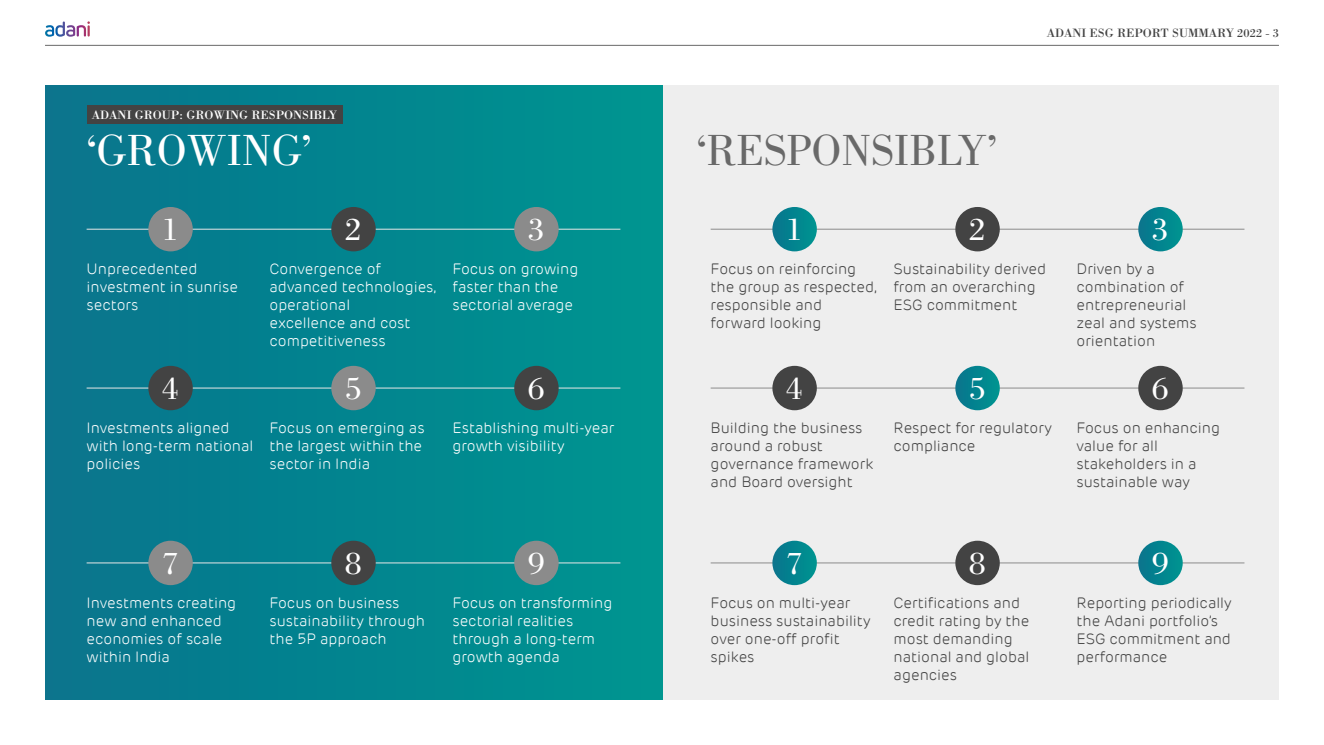
<style>
.page{position:relative;width:1324px;height:745px;background:#fff}
.page>*{position:absolute;margin:0;border:0;box-sizing:border-box;transform-origin:0 0}
.t1{font:45px "Bodoni Std";color:#696969}
.t2{font:45px "Bodoni Std";color:#fff}
.t3{font:32.5px "Bodoni Std";color:#fff}
.t4{font:300 15px/18px "Adani";color:#434343}
.t5{font:300 15px/18px "Adani";color:#fff}
.t6{font:12.5px "Bodoni Std";color:#fff}
.t7{font:12.5px "Bodoni Std";color:#434343}
</style>
<div class="page">
<div style="left:662px;top:85px;width:616px;height:614px;background:#eee"></div>
<hr style="left:710px;top:229px;width:534px;height:1px;background:#8b8b8b">
<hr style="left:710px;top:387px;width:534px;height:1px;background:#8b8b8b">
<hr style="left:710px;top:562px;width:534px;height:1px;background:#8b8b8b">
<div style="left:772px;top:207px;width:44px;height:44px;background:linear-gradient(to right,#107790,#00928f);border-radius:22px"></div>
<div style="left:772px;top:365px;width:44px;height:45px;background:#434343;border-radius:50%"></div>
<svg style="left:772px;top:540px;width:44px;height:45px;background:#0a8791"></svg>
<div style="left:955px;top:207px;width:44px;height:44px;background:#434343;border-radius:50%"></div>
<svg style="left:955px;top:365px;width:44px;height:45px;background:#0a8791"></svg>
<div style="left:955px;top:540px;width:44px;height:45px;background:#434343;border-radius:50%"></div>
<svg style="left:1137px;top:207px;width:45px;height:44px;background:#0b8792"></svg>
<div style="left:1137px;top:365px;width:45px;height:45px;background:#434343;border-radius:50%"></div>
<svg style="left:1137px;top:540px;width:45px;height:45px;background:#0e8893"></svg>
<div style="left:45px;top:85px;width:617px;height:614px;background:linear-gradient(to right,#09748d,#009590)"></div>
<hr style="left:87px;top:229px;width:533px;height:1px;background:#e7e7e7">
<hr style="left:87px;top:387px;width:533px;height:1px;background:#e7e7e7">
<hr style="left:87px;top:562px;width:533px;height:1px;background:#e7e7e7">
<div style="left:87px;top:105px;width:255px;height:19px;background:#434343"></div>
<div style="left:148px;top:207px;width:45px;height:44px;background:#8b8b8b;border-radius:50%"></div>
<div style="left:148px;top:365px;width:45px;height:45px;background:#434343;border-radius:50%"></div>
<div style="left:148px;top:540px;width:45px;height:45px;background:#8b8b8b;border-radius:50%"></div>
<div style="left:331px;top:207px;width:44px;height:44px;background:#434343;border-radius:50%"></div>
<div style="left:331px;top:365px;width:44px;height:45px;background:#8b8b8b;border-radius:50%"></div>
<div style="left:331px;top:540px;width:44px;height:45px;background:#434343;border-radius:50%"></div>
<div style="left:514px;top:207px;width:44px;height:44px;background:#8b8b8b;border-radius:50%"></div>
<div style="left:514px;top:365px;width:44px;height:45px;background:#434343;border-radius:50%"></div>
<div style="left:514px;top:540px;width:44px;height:45px;background:#8b8b8b;border-radius:50%"></div>
<hr style="left:45px;top:45px;width:1233px;height:1px;background:#696969">
<img style="left:45px;top:21px;width:45px;height:16px">
<p class="t6" style="left:92px;top:107px;width:247px">ADANI GROUP: GROWING RESPONSIBLY</p>
<h1 class="t2" style="left:87px;top:125px;width:227px">‘GROWING’</h1>
<h2 class="t3" style="left:162px;top:211px;width:18px">1</h2>
<h2 class="t3" style="left:345px;top:211px;width:18px">2</h2>
<h2 class="t3" style="left:528px;top:211px;width:18px">3</h2>
<p class="t5" style="left:87px;top:260px;width:153px">Unprecedented investment in sunrise sectors</p>
<p class="t5" style="left:269px;top:260px;width:168px">Convergence of advanced technologies, operational<br>excellence and cost competitiveness</p>
<p class="t5" style="left:452px;top:260px;width:127px">Focus on growing faster than the sectorial average</p>
<h2 class="t3" style="left:162px;top:370px;width:18px">4</h2>
<h2 class="t3" style="left:345px;top:370px;width:18px">5</h2>
<h2 class="t3" style="left:528px;top:370px;width:18px">6</h2>
<p class="t5" style="left:87px;top:419px;width:168px">Investments aligned with long-term national policies</p>
<p class="t5" style="left:269px;top:419px;width:156px">Focus on emerging as the largest within the sector in India</p>
<p class="t5" style="left:452px;top:419px;width:163px">Establishing multi-year growth visibility</p>
<h2 class="t3" style="left:162px;top:544px;width:18px">7</h2>
<p class="t5" style="left:87px;top:594px;width:151px">Investments creating new and enhanced economies of scale within India</p>
<h2 class="t3" style="left:345px;top:544px;width:18px">8</h2>
<p class="t5" style="left:269px;top:594px;width:157px">Focus on business sustainability through the 5P approach</p>
<h2 class="t3" style="left:528px;top:544px;width:18px">9</h2>
<p class="t5" style="left:452px;top:594px;width:161px">Focus on transforming sectorial realities through a long-term growth agenda</p>
<h1 class="t1" style="left:696px;top:125px;width:302px">‘RESPONSIBLY’</h1>
<h2 class="t3" style="left:786px;top:211px;width:18px">1</h2>
<h2 class="t3" style="left:968px;top:211px;width:18px">2</h2>
<p class="t7" style="left:1046px;top:25px;width:233px">ADANI ESG REPORT SUMMARY 2022 - 3</p>
<h2 class="t3" style="left:1151px;top:211px;width:18px">3</h2>
<p class="t4" style="left:710px;top:260px;width:168px">Focus on reinforcing the group as respected, responsible and forward looking</p>
<p class="t4" style="left:893px;top:260px;width:154px">Sustainability derived from an overarching<br>ESG commitment</p>
<h2 class="t3" style="left:786px;top:370px;width:18px">4</h2>
<p class="t4" style="left:710px;top:419px;width:164px">Building the business around a robust governance framework and Board oversight</p>
<h2 class="t3" style="left:968px;top:370px;width:18px">5</h2>
<p class="t4" style="left:893px;top:419px;width:160px">Respect for regulatory compliance</p>
<h2 class="t3" style="left:786px;top:544px;width:18px">7</h2>
<p class="t4" style="left:710px;top:594px;width:162px">Focus on multi-year business sustainability over one-off profit spikes</p>
<h2 class="t3" style="left:968px;top:544px;width:18px">8</h2>
<p class="t4" style="left:893px;top:594px;width:137px">Certifications and credit rating by the most demanding national and global agencies</p>
<p class="t4" style="left:1076px;top:260px;width:122px">Driven by a combination of entrepreneurial zeal and systems orientation</p>
<h2 class="t3" style="left:1151px;top:370px;width:18px">6</h2>
<p class="t4" style="left:1076px;top:419px;width:145px">Focus on enhancing value for all stakeholders in a sustainable way</p>
<h2 class="t3" style="left:1151px;top:544px;width:18px">9</h2>
<p class="t4" style="left:1076px;top:594px;width:157px">Reporting periodically the Adani portfolio’s<br>ESG commitment and performance</p>
</div>
